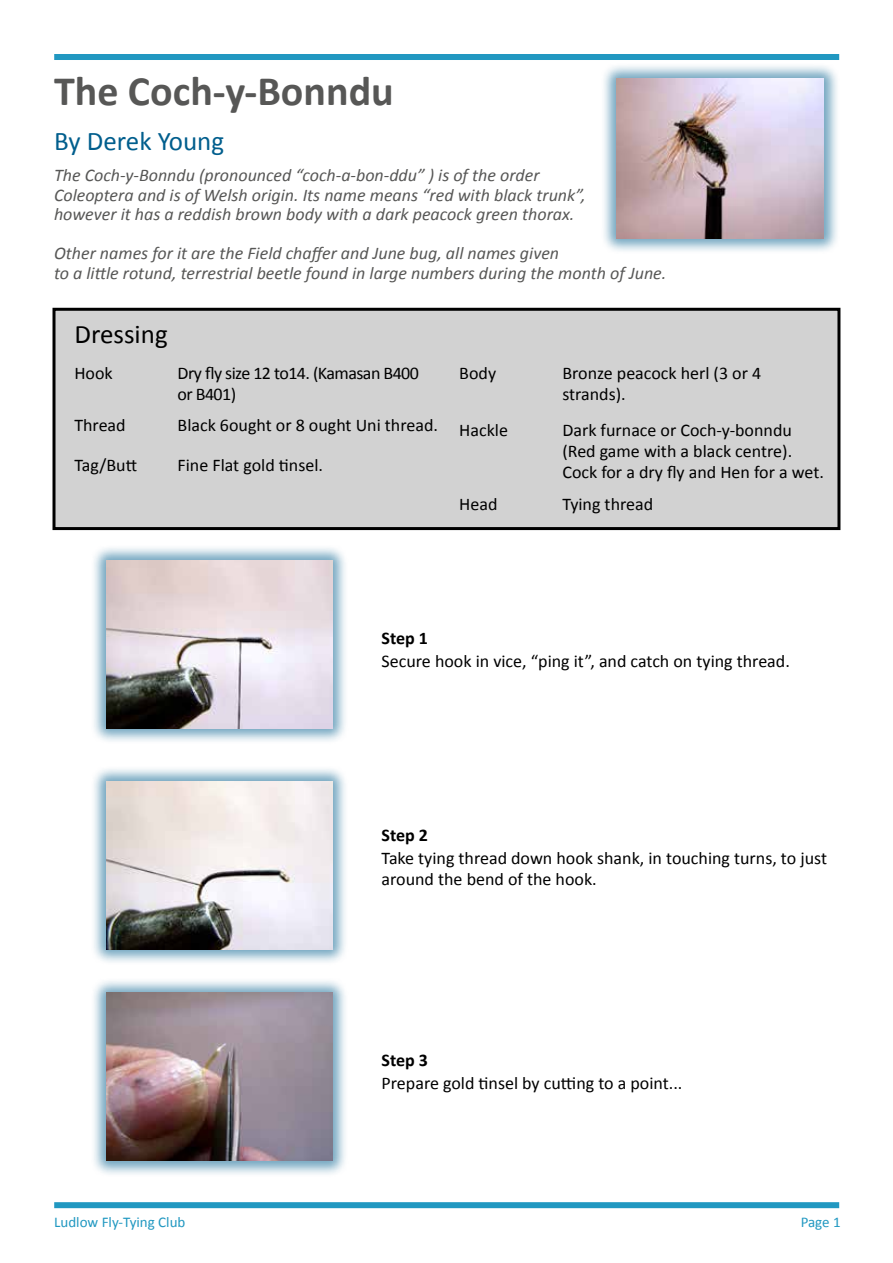
<style>
.page{position:relative;width:893px;height:1263px;background:#fff}
.page>*{position:absolute;margin:0;border:0;box-sizing:border-box;transform-origin:0 0}
.t1{font:700 42px "Calibri";color:#575756}
.t2{font:27px "Calibri";color:#005e8d}
.t3{font:26.7px "Calibri";color:#000}
.t4{font:17.85px/21px "Calibri";color:#000}
.t5{font:italic 17.85px/19.5px "Calibri";color:#575756}
.t6{font:17.85px/21px "Calibri";letter-spacing:-.03em;color:#000}
.t7{font:700 17.85px "Calibri";color:#000}
.t8{font:14.85px "Calibri";color:#2198c1}
</style>
<div class="page">
<div style="left:54px;top:54px;width:785px;height:6px;background:#2198c1"></div>
<div style="left:54px;top:1202px;width:785px;height:6px;background:#2198c1"></div>
<div style="left:600px;top:62px;width:240px;height:192px;background:#005e8d;opacity:.55"></div>
<img style="left:617px;top:78px;width:207px;height:160px">
<div style="left:54px;top:309px;width:785px;height:220px;background:#d2d2d2"></div>
<div style="left:52px;top:308px;width:788px;height:222px;border:3px solid #000"></div>
<div style="left:90px;top:544px;width:258px;height:201px;background:#005e8d;opacity:.55"></div>
<img style="left:106px;top:561px;width:226px;height:167px">
<div style="left:90px;top:765px;width:258px;height:200px;background:#005e8d;opacity:.55"></div>
<img style="left:106px;top:781px;width:226px;height:168px">
<div style="left:90px;top:977px;width:258px;height:200px;background:#005e8d;opacity:.55"></div>
<img style="left:106px;top:993px;width:226px;height:168px">
<h1 class="t1" style="left:54px;top:64px;width:341px">The Coch-y-Bonndu</h1>
<h2 class="t2" style="left:54px;top:124px;width:172px">By Derek Young</h2>
<p class="t5" style="left:54px;top:165px;width:533px">The Coch-y-Bonndu (pronounced “coch-a-bon-ddu” ) is of the order<br>Coleoptera and is of Welsh origin. Its name means “red with black trunk”, however it has a reddish brown body with a dark peacock green thorax.</p>
<p class="t5" style="left:54px;top:243px;width:614px">Other names for it are the Field chaffer and June bug, all names given<br>to a little rotund, terrestrial beetle found in large numbers during the month of June.</p>
<h3 class="t3" style="left:74px;top:317px;width:95px">Dressing</h3>
<p class="t4" style="left:74px;top:362px;width:40px">Hook</p>
<p class="t4" style="left:459px;top:362px;width:38px">Body</p>
<p class="t4" style="left:74px;top:415px;width:53px">Thread</p>
<p class="t4" style="left:459px;top:419px;width:50px">Hackle</p>
<p class="t4" style="left:74px;top:455px;width:64px">Tag/Butt</p>
<p class="t4" style="left:459px;top:494px;width:40px">Head</p>
<p class="t6" style="left:178px;top:362px;width:243px">Dry fly size 12 to14. (Kamasan B400 or B401)</p>
<p class="t4" style="left:562px;top:362px;width:200px">Bronze peacock herl (3 or 4 strands).</p>
<p class="t4" style="left:178px;top:415px;width:262px">Black 6ought or 8 ought Uni thread.</p>
<p class="t4" style="left:562px;top:419px;width:263px">Dark furnace or Coch-y-bonndu (Red game with a black centre).<br>Cock for a dry fly and Hen for a wet.</p>
<p class="t4" style="left:178px;top:455px;width:147px">Fine Flat gold tinsel.</p>
<p class="t4" style="left:562px;top:494px;width:92px">Tying thread</p>
<p class="t7" style="left:382px;top:627px;width:48px">Step 1</p>
<p class="t4" style="left:382px;top:651px;width:410px">Secure hook in vice, “ping it”, and catch on tying thread.</p>
<p class="t7" style="left:382px;top:824px;width:48px">Step 2</p>
<p class="t4" style="left:382px;top:848px;width:447px">Take tying thread down hook shank, in touching turns, to just around the bend of the hook.</p>
<p class="t7" style="left:382px;top:1049px;width:48px">Step 3</p>
<p class="t4" style="left:382px;top:1073px;width:302px">Prepare gold tinsel by cutting to a point...</p>
<p class="t8" style="left:54px;top:1212px;width:133px">Ludlow Fly-Tying Club</p>
<p class="t8" style="left:801px;top:1212px;width:42px">Page 1</p>
</div>
